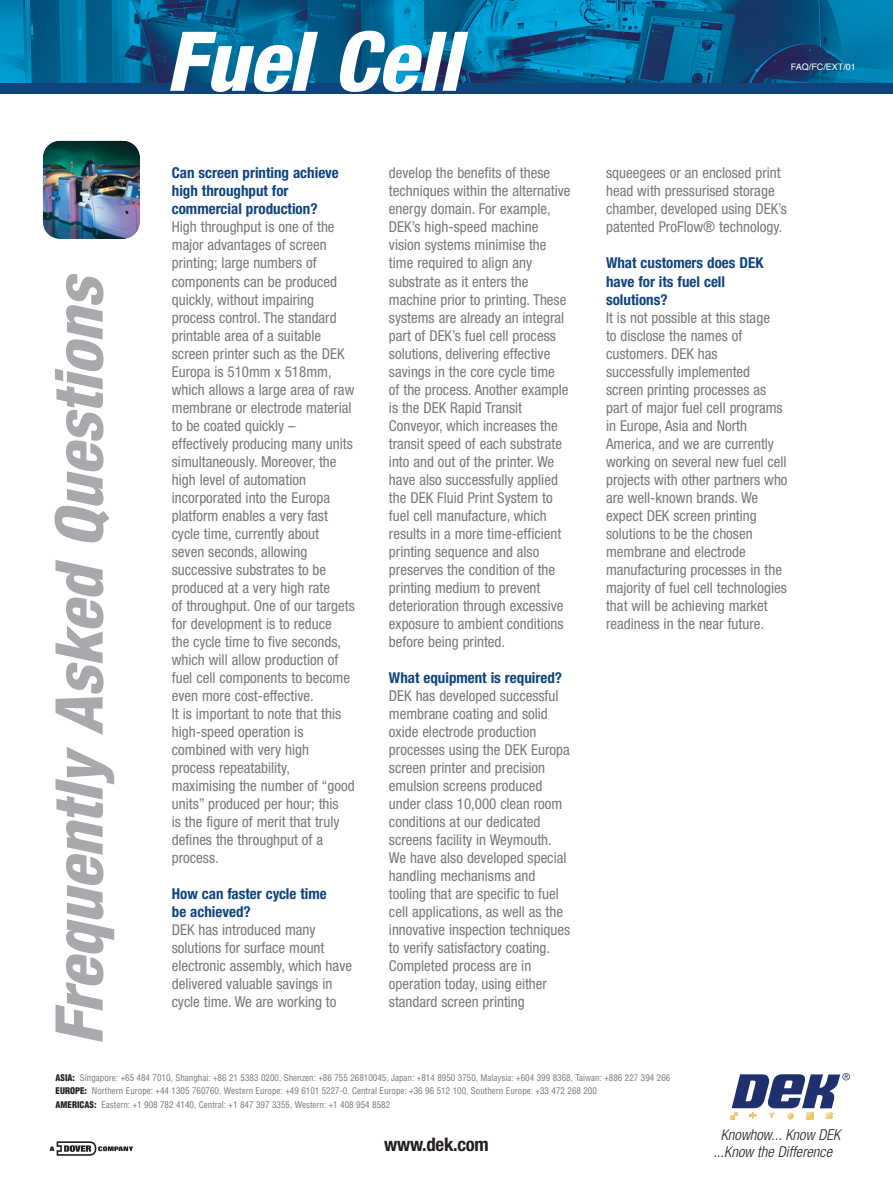
<style>
.page{position:relative;width:893px;height:1183px;background:#fff}
.page>*{position:absolute;margin:0;border:0;box-sizing:border-box;transform-origin:0 0}
.t1{font:italic 800 condensed 82.5px "Helvetica Neue";color:#fff}
.t2{font:italic 800 condensed 66px "Helvetica Neue";color:#a8a9ad}
.t3{font:700 condensed 18.75px "Helvetica Neue";letter-spacing:-.015em;color:#231f20}
.t4{font:condensed 15px/18px "Helvetica Neue";color:#76787b}
.t5{font:700 condensed 15px/18px "Helvetica Neue";color:#0e437d}
.t6{font:italic 300 condensed 15px/16.6px "Helvetica Neue";color:#231f20;text-align:center}
.t7{font:condensed 9px/13.5px "Helvetica";color:#76787b}
.t8{font:9px "Helvetica";color:#fff}
.s1{font-weight:900;color:#231f20}
</style>
<div class="page">
<img style="left:42px;top:140px;width:98px;height:99px">
<img style="left:0;top:0;width:893px;height:83px">
<div style="left:0;top:83px;width:893px;height:11px;background:#0e437d"></div>
<svg style="left:50px;top:1141px;width:83px;height:14px"></svg>
<svg style="left:731px;top:1073px;width:119px;height:46px"></svg>
<h2 class="t2" style="left:55px;top:1044px;width:781px;rotate:-90deg">Freq uently Asked Questions</h2>
<h1 class="t1" style="left:166px;top:32px;width:311px">Fuel Cell</h1>
<p class="t5" style="left:172px;top:165px;width:169px">Can screen printing achieve high throughput for commercial production?</p>
<p class="t4" style="left:172px;top:219px;width:185px">High throughput is one of the major advantages of screen printing; large numbers of components can be produced quickly, without impairing process control. The standard printable area of a suitable screen printer such as the DEK<br>Europa is 510mm x 518mm, which allows a large area of raw membrane or electrode material to be coated quickly – effectively producing many units simultaneously. Moreover, the high level of automation incorporated into the Europa platform enables a very fast cycle time, currently about seven seconds, allowing successive substrates to be produced at a very high rate<br>of throughput. One of our targets for development is to reduce<br>the cycle time to five seconds, which will allow production of fuel cell components to become even more cost-effective.<br>It is important to note that this high-speed operation is combined with very high process repeatability, maximising the number of “good units” produced per hour; this<br>is the figure of merit that truly defines the throughput of a process.</p>
<p class="t5" style="left:172px;top:885px;width:156px">How can faster cycle time be achieved?</p>
<p class="t4" style="left:172px;top:921px;width:182px">DEK has introduced many solutions for surface mount electronic assembly, which have delivered valuable savings in cycle time. We are working to</p>
<p class="t4" style="left:389px;top:165px;width:183px">develop the benefits of these techniques within the alternative energy domain. For example,<br>DEK’s high-speed machine vision systems minimise the time required to align any substrate as it enters the machine prior to printing. These systems are already an integral part of DEK’s fuel cell process solutions, delivering effective savings in the core cycle time<br>of the process. Another example is the DEK Rapid Transit<br>Conveyor, which increases the transit speed of each substrate into and out of the printer. We have also successfully applied the DEK Fluid Print System to fuel cell manufacture, which results in a more time-efficient printing sequence and also preserves the condition of the printing medium to prevent deterioration through excessive exposure to ambient conditions before being printed.</p>
<p class="t5" style="left:389px;top:669px;width:175px">What equipment is required?</p>
<p class="t4" style="left:389px;top:687px;width:183px">DEK has developed successful membrane coating and solid oxide electrode production processes using the DEK Europa screen printer and precision emulsion screens produced under class 10,000 clean room conditions at our dedicated screens facility in Weymouth.<br>We have also developed special handling mechanisms and tooling that are specific to fuel cell applications, as well as the innovative inspection techniques to verify satisfactory coating.<br>Completed process are in operation today, using either standard screen printing</p>
<p class="t8" style="left:791px;top:64px;width:67px">FAQ/FC/EXT/01</p>
<p class="t4" style="left:606px;top:165px;width:182px">squeegees or an enclosed print head with pressurised storage chamber, developed using DEK’s patented ProFlow® technology.</p>
<p class="t5" style="left:606px;top:255px;width:159px">What customers does DEK have for its fuel cell solutions?</p>
<p class="t4" style="left:606px;top:309px;width:183px">It is not possible at this stage<br>to disclose the names of customers. DEK has successfully implemented screen printing processes as part of major fuel cell programs in Europe, Asia and North<br>America, and we are currently working on several new fuel cell projects with other partners who are well-known brands. We expect DEK screen printing solutions to be the chosen membrane and electrode manufacturing processes in the majority of fuel cell technologies that will be achieving market readiness in the near future.</p>
<p class="t7" style="left:56px;top:1070px;width:616px"><span class="s1">ASIA:</span> Singapore: +65 484 7010, Shanghai: +86 21 5383 0200, Shenzen: +86 755 26810045, Japan: +814 8950 3750, Malaysia: +604 399 8368, Taiwan: +886 227 394 266<br><span class="s1">EUROPE:</span> Northern Europe: +44 1305 760760, Western Europe: +49 6101 5227-0, Central Europe: +36 96 512 100, Southern Europe: +33 472 268 200<br><span class="s1">AMERICAS:</span> Eastern: +1 908 782 4140, Central: +1 847 397 3355, Western: +1 408 954 8582</p>
<p class="t3" style="left:384px;top:1132px;width:106px">www.dek.com</p>
<p class="t6" style="left:713px;top:1127px;width:129px">Knowhow... Know DEK ...Know the Difference</p>
</div>
